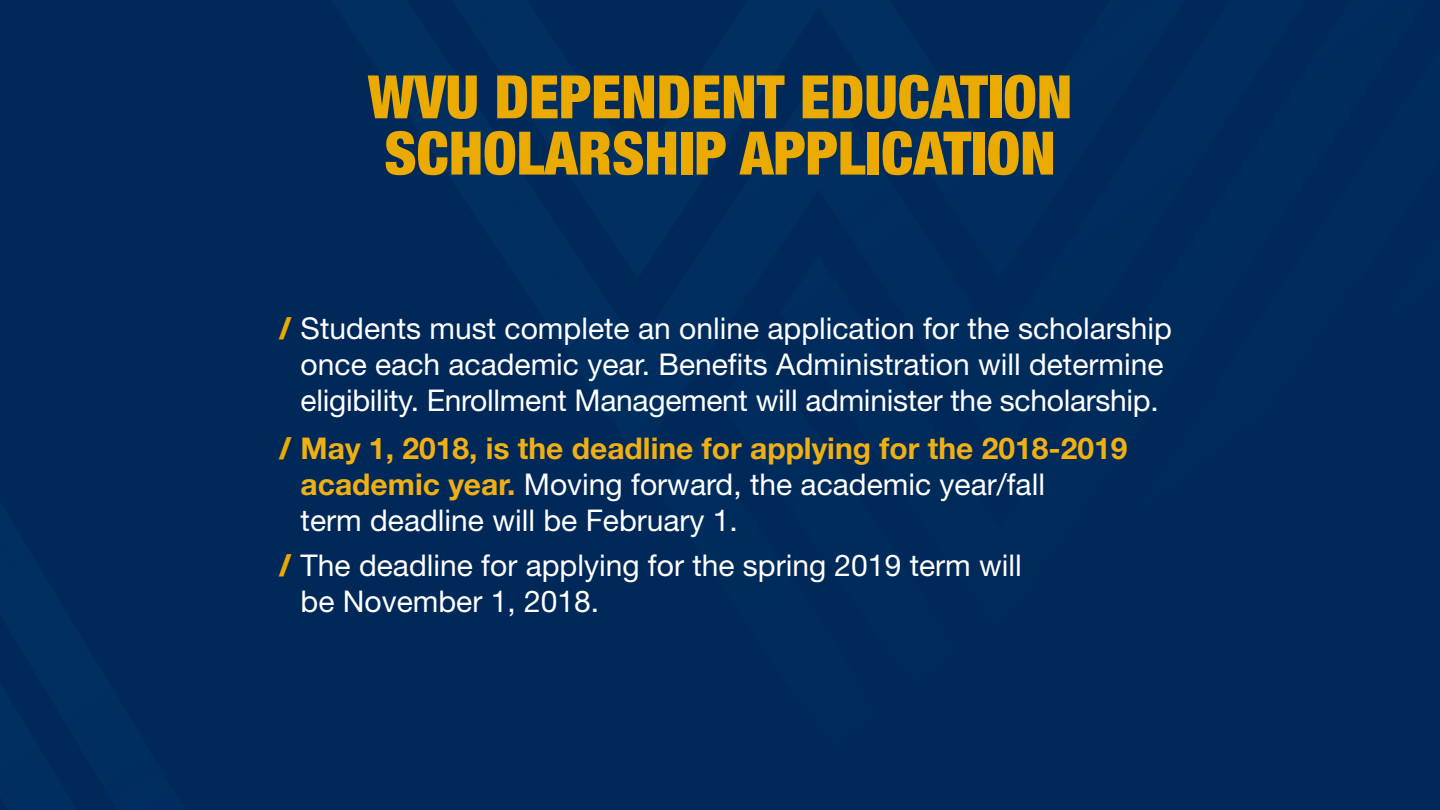
<style>
.page{position:relative;width:1440px;height:810px;background:#002b5c}
.page>*{position:absolute;margin:0;border:0;box-sizing:border-box;transform-origin:0 0}
.t1{font:900 condensed 60px/56.2px "Helvetica Neue";color:#eaaa00}
.t2{font:30px/36px "Helvetica Neue LT Std";color:#fff;text-align:center}
.t3{font:700 30px/36px "Helvetica Neue LT Std";color:#f0af13}
.s1{font-weight:800;color:#eaaa00}
.s2{font-weight:400;color:#fff}
</style>
<div class="page">
<p class="t1" style="left:368px;top:66px;width:706px">WVU DEPENDENT EDUCATION<br>SCHOLARSHIP APPLICATION</p>
<p class="t2" style="left:279px;top:310px;width:895px"><span class="s1">/</span> Students must complete an online application for the scholarship once each academic year. Benefits Administration will determine eligibility. Enrollment Management will administer the scholarship.</p>
<p class="t3" style="left:301px;top:430px;width:828px;text-indent:-22px"><span class="s1">/</span> May 1, 2018, is the deadline for applying for the 2018-2019 academic year. <span class="s2">Moving forward, the academic year/fall<br>term deadline will be February 1.</span></p>
<p class="t2" style="left:301px;top:547px;width:723px;text-align:left;text-indent:-22px"><span class="s1">/</span> The deadline for applying for the spring 2019 term will be November 1, 2018.</p>
</div>
